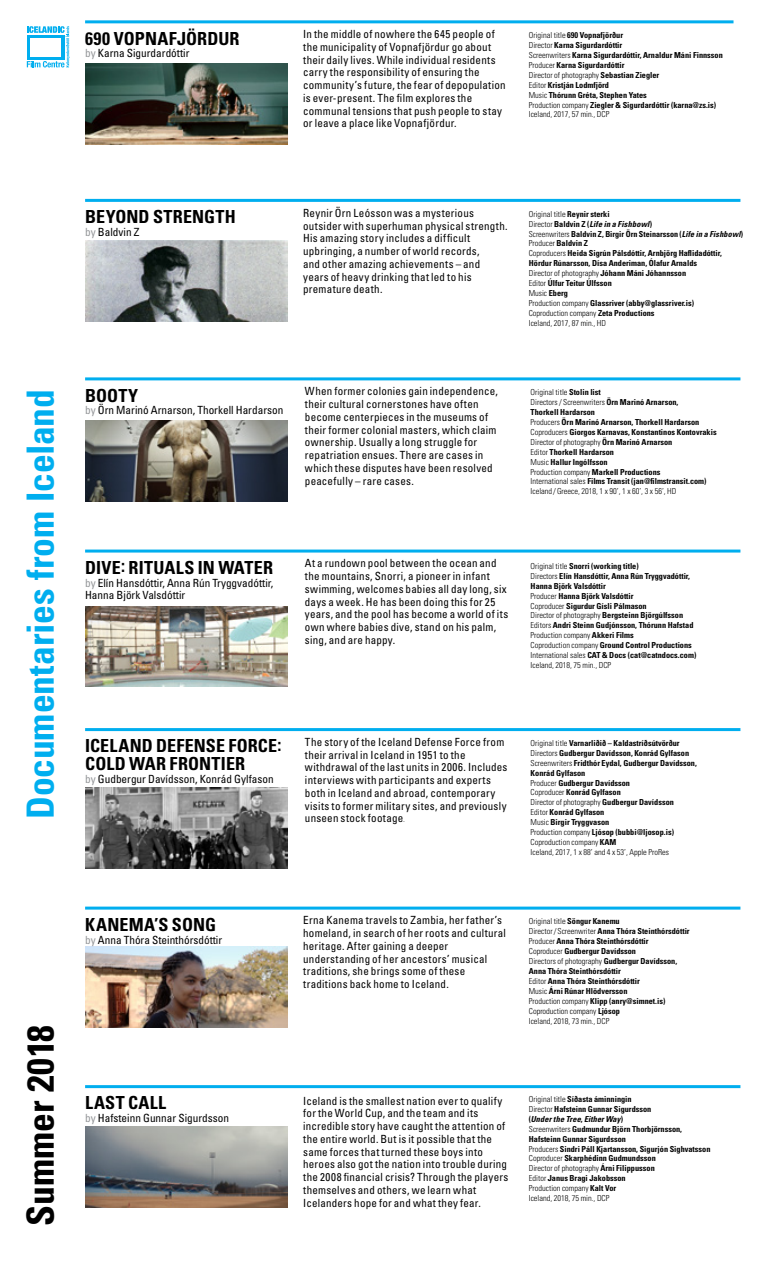
<style>
.page{position:relative;width:766px;height:1263px;background:#fff}
.page>*{position:absolute;margin:0;border:0;box-sizing:border-box;transform-origin:0 0}
.t1{font:700 condensed 37.5px "Univers LT Std";letter-spacing:-.005em;color:#00aeef}
.t2{font:700 condensed 37.5px "Univers LT Std";color:#000}
.t3{font:700 condensed 18px/18px "Univers LT Std";letter-spacing:.01em;color:#000}
.t4{font:condensed 11.25px/12.8px "Univers LT Std";letter-spacing:.02em;color:#000}
.t5{font:condensed 11.25px/12.8px "Univers LT Std";color:#000}
.t6{font:700 condensed 8.25px/9.9px "Univers LT Std";color:#000}
.s1{color:#939598}
.s2{font-weight:300}
.s3{font-style:italic}
.s4{font-weight:300;font-size:8.25px}
</style>
<div class="page">
<svg style="left:27px;top:26px;width:43px;height:41px"></svg>
<img style="left:85px;top:421px;width:202px;height:81px">
<img style="left:85px;top:1126px;width:202px;height:81px">
<img style="left:85px;top:240px;width:202px;height:81px">
<img style="left:85px;top:788px;width:202px;height:81px">
<img style="left:85px;top:947px;width:202px;height:81px">
<hr style="left:85px;top:377px;width:655px;height:3px;background:#00aeef">
<hr style="left:85px;top:1085px;width:655px;height:3px;background:#00aeef">
<hr style="left:85px;top:199px;width:655px;height:3px;background:#00aeef">
<hr style="left:85px;top:728px;width:655px;height:3px;background:#00aeef">
<hr style="left:85px;top:906px;width:655px;height:3px;background:#00aeef">
<img style="left:85px;top:64px;width:202px;height:81px">
<hr style="left:85px;top:20px;width:648px;height:3px;background:#00aeef">
<img style="left:85px;top:606px;width:202px;height:81px">
<hr style="left:85px;top:549px;width:655px;height:3px;background:#00aeef">
<h1 class="t1" style="left:18px;top:819px;width:431px;rotate:-90deg">Documentaries from Iceland</h1>
<h1 class="t2" style="left:18px;top:1226px;width:202px;rotate:-90deg">Summer 2018</h1>
<h2 class="t3" style="left:85px;top:29px;width:156px">690 VOPNAFJÖRDUR</h2>
<h3 class="t5" style="left:85px;top:47px;width:106px"><span class="s1">by</span> Karna Sigurdardóttir</h3>
<p class="t4" style="left:303px;top:28px;width:204px">In the middle of nowhere the 645 people of the municipality of Vopnafjördur go about their daily lives. While individual residents carry the responsibility of ensuring the community’s future, the fear of depopulation is ever-present. The film explores the communal tensions that push people to stay or leave a place like Vopnafjördur.</p>
<p class="t6" style="left:528px;top:30px;width:195px"><span class="s2">Original title</span> 690 Vopnafjörður<br><span class="s2">Director</span> Karna Sigurdardóttir<br><span class="s2">Screenwriters</span> Karna Sigurdardóttir, Arnaldur Máni Finnsson <span class="s2">Producer</span> Karna Sigurdardóttir<br><span class="s2">Director of photography</span> Sebastian Ziegler<br><span class="s2">Editor</span> Kristján Lodmfjörd<br><span class="s2">Music</span> Thórunn Gréta, Stephen Yates<br><span class="s2">Production company</span> Ziegler &amp; Sigurdardóttir (karna@zs.is)<br><span class="s2">Iceland, 2017, 57 min., DCP</span></p>
<h2 class="t3" style="left:85px;top:208px;width:152px">BEYOND STRENGTH</h2>
<h3 class="t5" style="left:85px;top:225px;width:56px"><span class="s1">by</span> Baldvin Z</h3>
<p class="t4" style="left:303px;top:206px;width:206px">Reynir Örn Leósson was a mysterious outsider with superhuman physical strength.<br>His amazing story includes a difficult upbringing, a number of world records,<br>and other amazing achievements – and years of heavy drinking that led to his premature death.</p>
<p class="t6" style="left:528px;top:209px;width:216px"><span class="s2">Original title</span> Reynir sterki<br><span class="s2">Director</span> Baldvin Z (<span class="s3">Life in a Fishbowl</span>)<br><span class="s2">Screenwriters</span> Baldvin Z, Birgir Örn Steinarsson (<span class="s3">Life in a Fishbowl</span>)<br><span class="s2">Producer</span> Baldvin Z<br><span class="s2">Coproducers</span> Heida Sigrún Pálsdóttir, Arnbjörg Haflidadóttir, Hördur Rúnarsson, Dísa Anderiman, Ólafur Arnalds<br><span class="s2">Director of photography</span> Jóhann Máni Jóhannsson<br><span class="s2">Editor</span> Úlfur Teitur Úlfsson<br><span class="s2">Music</span> Eberg<br><span class="s2">Production company</span> Glassriver (abby@glassriver.is)<br><span class="s2">Coproduction company</span> Zeta Productions<br><span class="s2">Iceland, 2017, 87 min., HD</span></p>
<h2 class="t3" style="left:85px;top:386px;width:55px">BOOTY</h2>
<h3 class="t5" style="left:85px;top:404px;width:200px"><span class="s1">by</span> Örn Marinó Arnarson, Thorkell Hardarson</h3>
<p class="t4" style="left:305px;top:385px;width:194px">When former colonies gain independence, their cultural cornerstones have often become centerpieces in the museums of their former colonial masters, which claim ownership. Usually a long struggle for repatriation ensues. There are cases in which these disputes have been resolved peacefully – rare cases.</p>
<p class="t6" style="left:530px;top:387px;width:187px"><span class="s2">Original title</span> Stolin list<br><span class="s2">Directors / Screenwriters</span> Örn Marinó Arnarson,<br>Thorkell Hardarson<br><span class="s2">Producers</span> Örn Marinó Arnarson, Thorkell Hardarson <span class="s2">Coproducers</span> Giorgos Karnavas, Konstantinos Kontovrakis <span class="s2">Director of photography</span> Örn Marinó Arnarson<br><span class="s2">Editor</span> Thorkell Hardarson<br><span class="s2">Music</span> Hallur Ingólfsson<br><span class="s2">Production company</span> Markell Productions<br><span class="s2">International sales</span> Films Transit (jan@filmstransit.com)<br><span class="s2">Iceland /Greece, 2018, 1 x 90’, 1 x 60’, 3 x 56’, HD</span></p>
<h2 class="t3" style="left:85px;top:558px;width:189px">DIVE: RITUALS IN WATER</h2>
<h3 class="t5" style="left:85px;top:576px;width:190px"><span class="s1">by</span> Elín Hansdóttir, Anna Rún Tryggvadóttir,<br>Hanna Björk Valsdóttir</h3>
<p class="t4" style="left:305px;top:557px;width:205px">At a rundown pool between the ocean and the mountains, Snorri, a pioneer in infant swimming, welcomes babies all day long, six days a week. He has been doing this for 25 years, and the pool has become a world of its own where babies dive, stand on his palm, sing, and are happy.</p>
<p class="t6" style="left:530px;top:561px;width:167px"><span class="s2">Original title</span> Snorri (working title)<br><span class="s2">Directors</span> Elín Hansdóttir, Anna Rún Tryggvadóttir, Hanna Björk Valsdóttir<br><span class="s2">Producer</span> Hanna Björk Valsdóttir<br><span class="s2">Coproducer</span> Sigurdur Gísli Pálmason<br><span class="s2">Director of photography</span> Bergsteinn Björgúlfsson <span class="s2">Editors</span> Andri Steinn Gudjónsson, Thórunn Hafstad <span class="s2">Production company</span> Akkeri Films<br><span class="s2">Coproduction company</span> Ground Control Productions <span class="s2">International sales</span> CAT &amp; Docs (cat@catndocs.com)<br><span class="s2">Iceland, 2018, 75 min., DCP</span></p>
<h2 class="t3" style="left:85px;top:737px;width:198px">ICELAND DEFENSE FORCE:<br>COLD WAR FRONTIER</h2>
<h3 class="t5" style="left:85px;top:772px;width:190px"><span class="s1">by</span> Gudbergur Davídsson, Konrád Gylfason</h3>
<p class="t4" style="left:305px;top:735px;width:204px">The story of the Iceland Defense Force from their arrival in Iceland in 1951 to the withdrawal of the last units in 2006. Includes interviews with participants and experts both in Iceland and abroad, contemporary visits to former military sites, and previously unseen stock footage<span class="s4">.</span></p>
<p class="t6" style="left:530px;top:738px;width:168px"><span class="s2">Original title</span> Varnarliðið – Kaldastríðsútvörður <span class="s2">Directors</span> Gudbergur Davídsson, Konrád Gylfason <span class="s2">Screenwriters</span> Fridthór Eydal, Gudbergur Davídsson, Konrád Gylfason<br><span class="s2">Producer</span> Gudbergur Davídsson<br><span class="s2">Coproducer</span> Konrád Gylfason<br><span class="s2">Director of photography</span> Gudbergur Davídsson<br><span class="s2">Editor</span> Konrád Gylfason<br><span class="s2">Music</span> Birgir Tryggvason<br><span class="s2">Production company</span> Ljósop (bubbi@ljosop.is)<br><span class="s2">Coproduction company</span> KAM<br><span class="s2">Iceland, 2017, 1 x 88’ and 4 x 53’, Apple ProRes</span></p>
<h2 class="t3" style="left:85px;top:915px;width:132px">KANEMA’S SONG</h2>
<h3 class="t5" style="left:85px;top:933px;width:138px"><span class="s1">by</span> Anna Thóra Steinthórsdóttir</h3>
<h3 class="t4" style="left:303px;top:914px;width:204px">Erna Kanema travels to Zambia, her father’s homeland, in search of her roots and cultural heritage. After gaining a deeper understanding of her ancestors’ musical traditions, she brings some of these traditions back home to Iceland.</h3>
<p class="t6" style="left:528px;top:916px;width:162px"><span class="s2">Original title</span> Söngur Kanemu<br><span class="s2">Director/ Screenwriter</span> Anna Thóra Steinthórsdóttir <span class="s2">Producer</span> Anna Thóra Steinthórsdóttir<br><span class="s2">Coproducer</span> Gudbergur Davídsson<br><span class="s2">Directors of photography</span> Gudbergur Davídsson, Anna Thóra Steinthórsdóttir<br><span class="s2">Editor</span> Anna Thóra Steinthórsdóttir<br><span class="s2">Music</span> Árni Rúnar Hlödversson<br><span class="s2">Production company</span> Klipp (anry@simnet.is)<br><span class="s2">Coproduction company</span> Ljósop<br><span class="s2">Iceland, 2018, 73 min., DCP</span></p>
<h2 class="t3" style="left:85px;top:1094px;width:83px">LAST CALL</h2>
<h3 class="t5" style="left:85px;top:1111px;width:145px"><span class="s1">by</span> Hafsteinn Gunnar Sigurdsson</h3>
<p class="t4" style="left:303px;top:1094px;width:207px">Iceland is the smallest nation ever to qualify for the World Cup, and the team and its incredible story have caught the attention of the entire world. But is it possible that the same forces that turned these boys into heroes also got the nation into trouble during the 2008 financial crisis? Through the players themselves and others, we learn what Icelanders hope for and what they fear.</p>
<p class="t6" style="left:528px;top:1094px;width:183px"><span class="s2">Original title</span> Síðasta áminningin<br><span class="s2">Director</span> Hafsteinn Gunnar Sigurdsson<br>(<span class="s3">Under the Tree</span>, <span class="s3">Either Way</span>)<br><span class="s2">Screenwriters</span> Gudmundur Björn Thorbjörnsson, Hafsteinn Gunnar Sigurdsson<br><span class="s2">Producers</span> Sindri Páll Kjartansson, Sigurjón Sighvatsson <span class="s2">Coproducer</span> Skarphédinn Gudmundsson<br><span class="s2">Director of photography</span> Árni Filippusson<br><span class="s2">Editor</span> Janus Bragi Jakobsson<br><span class="s2">Production company</span> Kalt Vor<br><span class="s2">Iceland, 2018, 75 min., DCP</span></p>
</div>
